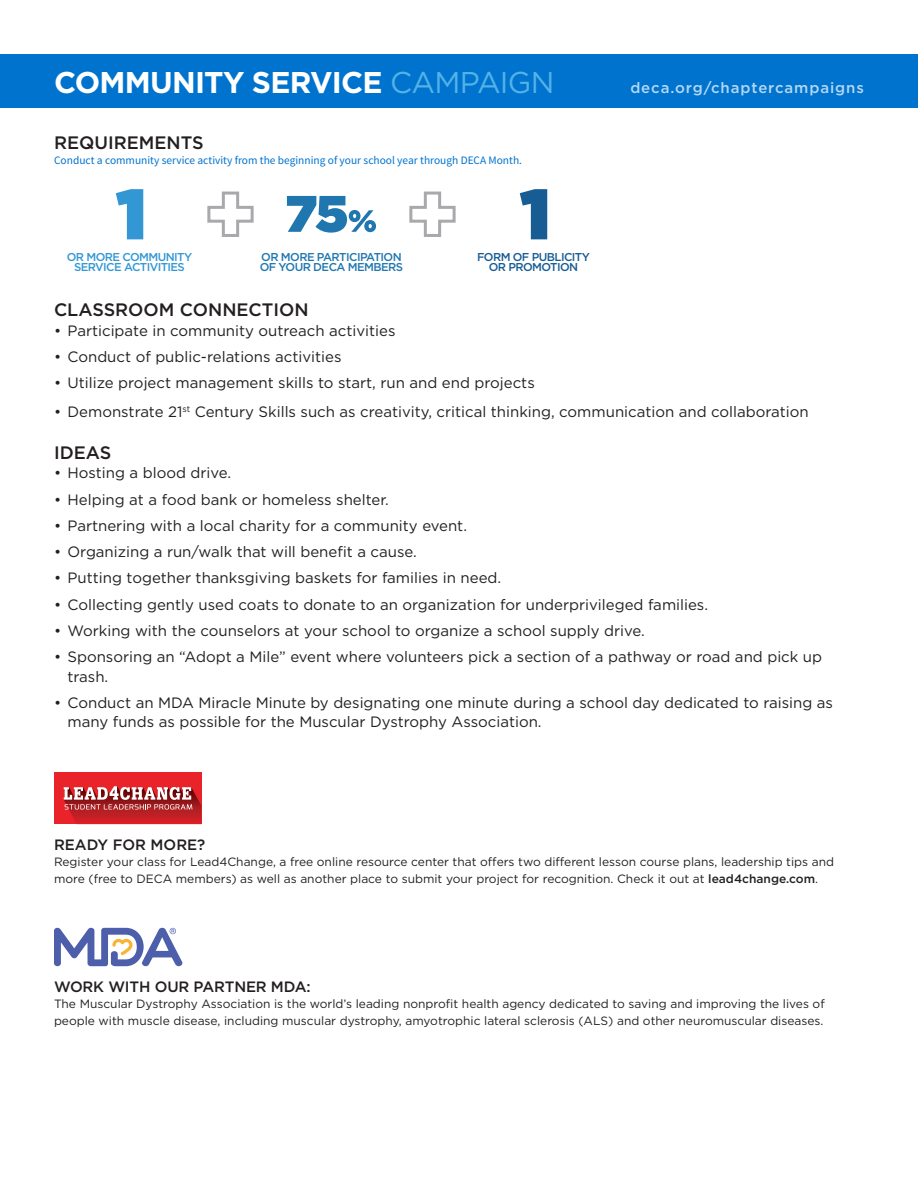
<style>
.page{position:relative;width:918px;height:1188px;background:#fff}
.page>*{position:absolute;margin:0;border:0;box-sizing:border-box;transform-origin:0 0}
.t1{font:700 30px "Gotham";letter-spacing:-.025em;color:#fff}
.t2{font:500 18px "Gotham";color:#231f20}
.t3{font:15px/19.5px "Gotham";color:#231f20}
.t4{font:500 15px "Gotham";letter-spacing:-.01em;color:#231f20}
.t5{font:500 15px "Gotham";letter-spacing:.06em;color:#b4d8f4}
.t6{font:12px/16.5px "Gotham";color:#231f20}
.t7{font:11.4px "Source Sans Pro";color:#0073ce}
.t8{font:500 11.4px/9.9px "Gotham";letter-spacing:-.05em;color:#2077b0}
.t9{font:500 11.4px "Gotham";letter-spacing:-.05em;color:#3297d3}
.t10{font:500 11.4px "Gotham";letter-spacing:-.05em;color:#185c94}
.s1{font-weight:400;color:#53b3e8}
.s2{font-weight:500}
</style>
<div class="page">
<div style="left:0;top:54px;width:918px;height:54px;background:#0073ce"></div>
<svg style="left:116px;top:189px;width:27px;height:50px"></svg>
<svg style="left:520px;top:189px;width:27px;height:50px"></svg>
<svg style="left:287px;top:196px;width:89px;height:37px"></svg>
<svg style="left:207px;top:191px;width:47px;height:46px"></svg>
<svg style="left:409px;top:191px;width:47px;height:46px"></svg>
<svg style="left:54px;top:928px;width:128px;height:38px"></svg>
<div style="left:54px;top:772px;width:148px;height:52px;background:#ea232a"></div>
<svg style="left:64px;top:786px;width:137px;height:38px;background:#c34a4e"></svg>
<p class="t1" style="left:54px;top:62px;width:502px">COMMUNITY SERVICE <span class="s1">CAMPAIGN</span></p>
<p class="t2" style="left:54px;top:131px;width:151px">REQUIREMENTS</p>
<p class="t7" style="left:54px;top:153px;width:469px">Conduct a community service activity from the beginning of your school year through DECA Month.</p>
<p class="t9" style="left:67px;top:250px;width:127px">OR MORE COMMUNITY</p>
<p class="t9" style="left:74px;top:260px;width:112px">SERVICE ACTIVITIES</p>
<p class="t8" style="left:260px;top:252px;width:145px">OR MORE PARTICIPATION<br>OF YOUR DECA MEMBERS</p>
<p class="t10" style="left:477px;top:250px;width:114px">FORM OF PUBLICITY</p>
<p class="t10" style="left:489px;top:260px;width:91px">OR PROMOTION</p>
<p class="t5" style="left:630px;top:78px;width:235px">deca.org/chaptercampaigns</p>
<p class="t2" style="left:54px;top:298px;width:256px">CLASSROOM CONNECTION</p>
<p class="t3" style="left:54px;top:321px;width:343px">• Participate in community outreach activities</p>
<p class="t3" style="left:54px;top:347px;width:289px">• Conduct of public-relations activities</p>
<p class="t3" style="left:54px;top:373px;width:482px">• Utilize project management skills to start, run and end projects</p>
<p class="t3" style="left:54px;top:401px;width:756px">• Demonstrate 21<sup>st</sup> Century Skills such as creativity, critical thinking, communication and collaboration</p>
<p class="t2" style="left:54px;top:441px;width:59px">IDEAS</p>
<p class="t3" style="left:54px;top:463px;width:179px">• Hosting a blood drive.</p>
<p class="t3" style="left:54px;top:489px;width:336px">• Helping at a food bank or homeless shelter.</p>
<p class="t3" style="left:54px;top:515px;width:415px">• Partnering with a local charity for a community event.</p>
<p class="t3" style="left:54px;top:542px;width:364px">• Organizing a run/walk that will benefit a cause.</p>
<p class="t3" style="left:54px;top:568px;width:449px">• Putting together thanksgiving baskets for families in need.</p>
<p class="t3" style="left:54px;top:594px;width:656px">• Collecting gently used coats to donate to an organization for underprivileged families.</p>
<p class="t3" style="left:54px;top:620px;width:592px">• Working with the counselors at your school to organize a school supply drive.</p>
<p class="t3" style="left:68px;top:647px;width:756px;text-indent:-14px">• Sponsoring an “Adopt a Mile” event where volunteers pick a section of a pathway or road and pick up trash.</p>
<p class="t3" style="left:68px;top:692px;width:767px;text-indent:-14px">• Conduct an MDA Miracle Minute by designating one minute during a school day dedicated to raising as many funds as possible for the Muscular Dystrophy Association.</p>
<p class="t4" style="left:54px;top:835px;width:153px">READY FOR MORE?</p>
<p class="t6" style="left:54px;top:854px;width:782px">Register your class for Lead4Change, a free online resource center that offers two different lesson course plans, leadership tips and more (free to DECA members) as well as another place to submit your project for recognition. Check it out at <span class="s2">lead4change.com</span>.</p>
<p class="t4" style="left:54px;top:977px;width:258px">WORK WITH OUR PARTNER MDA:</p>
<p class="t6" style="left:54px;top:995px;width:772px">The Muscular Dystrophy Association is the world’s leading nonprofit health agency dedicated to saving and improving the lives of people with muscle disease, including muscular dystrophy, amyotrophic lateral sclerosis (ALS) and other neuromuscular diseases.</p>
</div>
